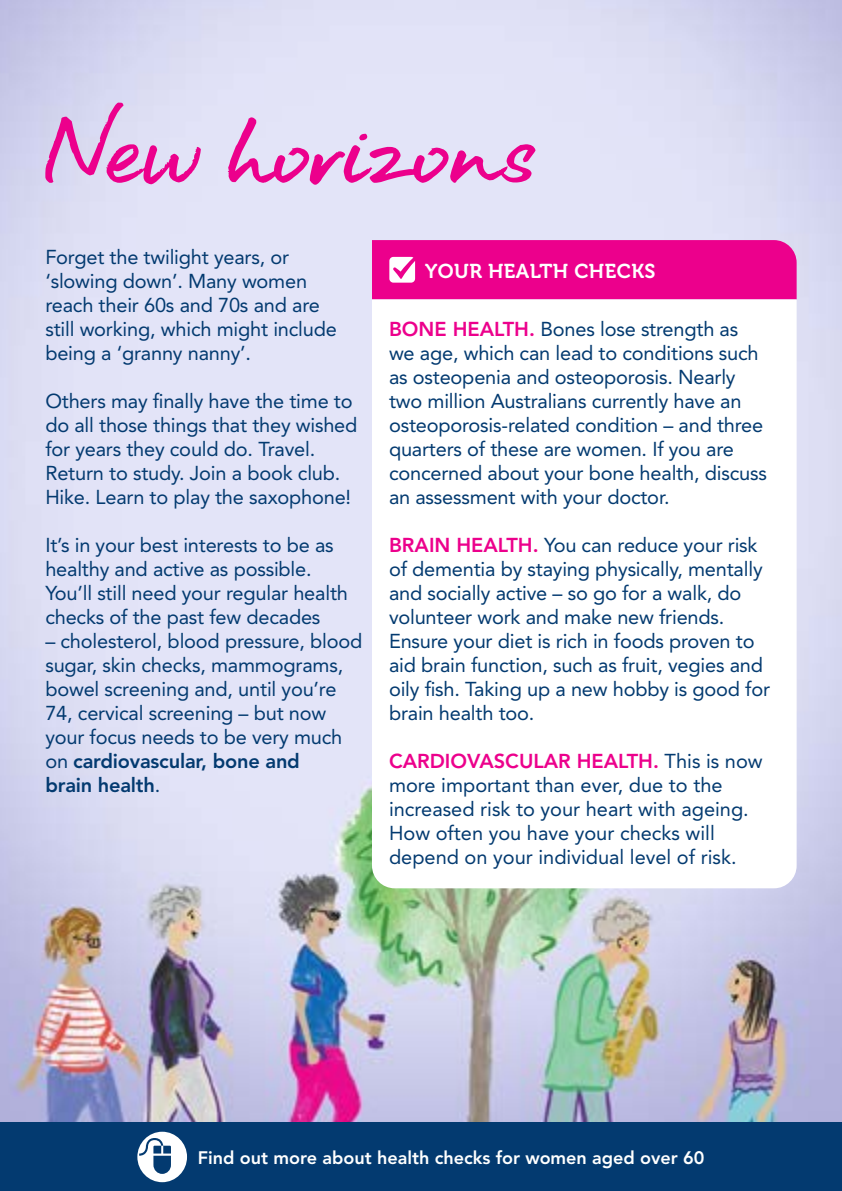
<style>
.page{position:relative;width:842px;height:1191px;background:#fff}
.page>*{position:absolute;margin:0;border:0;box-sizing:border-box;transform-origin:0 0}
.t1{font:20px/24px "Avenir LT Std";letter-spacing:-.01em;color:#033a70}
.t2{font:20px "Museo 700";letter-spacing:.02em;color:#fff}
.t3{font:800 18px "Avenir LT Std";color:#fff}
.s1{font-weight:800}
.s2{font-weight:800;color:#ec008c}
</style>
<div class="page">
<img style="left:0;top:0;width:842px;height:1123px">
<div style="left:372px;top:240px;width:425px;height:59px;background:#ec008c"></div>
<svg style="left:372px;top:299px;width:425px;height:589px"></svg>
<svg style="left:45px;top:103px;width:490px;height:82px;background:#e2b7e2"></svg>
<div style="left:0;top:1123px;width:842px;height:68px;background:#033a70"></div>
<svg style="left:137px;top:1131px;width:50px;height:51px"></svg>
<p class="t1" style="left:45px;top:245px;width:293px">Forget the twilight years, or ‘slowing down’. Many women reach their 60s and 70s and are still working, which might include being a ‘granny nanny’.</p>
<p class="t1" style="left:45px;top:389px;width:314px">Others may finally have the time to do all those things that they wished for years they could do. Travel.<br>Return to study. Join a book club.<br>Hike. Learn to play the saxophone!</p>
<p class="t1" style="left:45px;top:533px;width:304px">It’s in your best interests to be as healthy and active as possible.<br>You’ll still need your regular health checks of the past few decades</p>
<p class="t1" style="left:45px;top:629px;width:318px">– cholesterol, blood pressure, blood sugar, skin checks, mammograms, bowel screening and, until you’re<br>74, cervical screening – but now your focus needs to be very much on <span class="s1">cardiovascular, bone and<br>brain health</span>.</p>
<p class="t2" style="left:425px;top:260px;width:232px">YOUR HEALTH CHECKS</p>
<p class="t1" style="left:389px;top:317px;width:379px"><span class="s2">BONE HEALTH.</span> Bones lose strength as we age, which can lead to conditions such as osteopenia and osteoporosis. Nearly two million Australians currently have an osteoporosis-related condition – and three quarters of these are women. If you are concerned about your bone health, discuss an assessment with your doctor.</p>
<p class="t1" style="left:389px;top:533px;width:383px"><span class="s2">BRAIN HEALTH.</span> You can reduce your risk of dementia by staying physically, mentally and socially active – so go for a walk, do volunteer work and make new friends.<br>Ensure your diet is rich in foods proven to aid brain function, such as fruit, vegies and oily fish. Taking up a new hobby is good for brain health too.</p>
<p class="t1" style="left:389px;top:749px;width:375px"><span class="s2">CARDIOVASCULAR HEALTH.</span> This is now more important than ever, due to the increased risk to your heart with ageing.<br>How often you have your checks will depend on your individual level of risk.</p>
<p class="t3" style="left:198px;top:1147px;width:508px">Find out more about health checks for women aged over 60</p>
</div>
